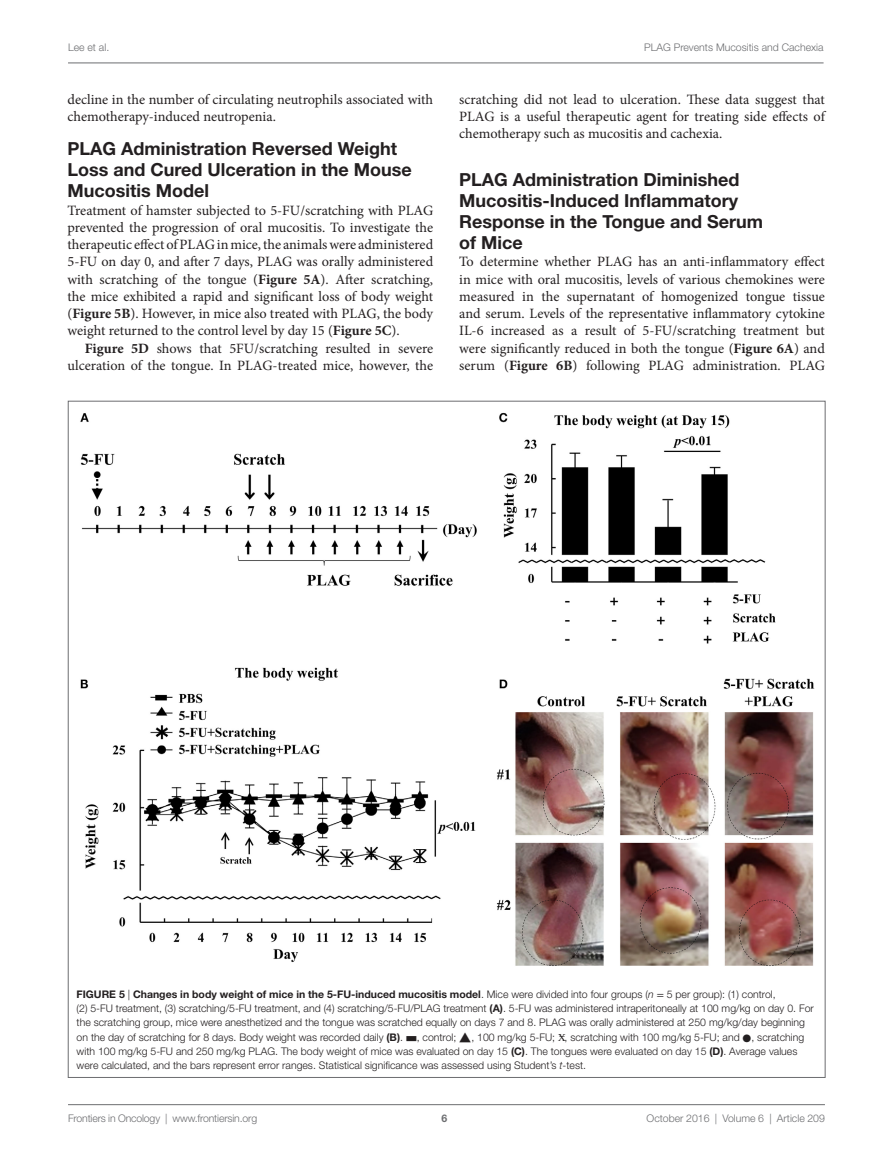
<style>
.page{position:relative;width:893px;height:1170px;background:#fff}
.page>*{position:absolute;margin:0;border:0;box-sizing:border-box;transform-origin:0 0}
.t1{font:700 18px/21px "Helvetica Neue LT Std";color:#231f20}
.t2{font:14.25px/17.2px "Minion Pro";color:#231f20;text-align:justify}
.t3{font:300 10.5px/14.2px "Helvetica Neue LT Std";color:#231f20}
.t4{font:300 10.5px "Helvetica Neue LT Std";color:#6c6d70}
.t5{font:700 10.5px "Helvetica Neue LT Std";color:#6c6d70}
.s1{font-weight:700}
.s2{font-style:italic}
.s3{font-family:"STIX General";font-weight:400}
</style>
<div class="page">
<img style="left:80px;top:412px;width:734px;height:554px">
<hr style="left:68px;top:63px;width:756px;height:1px;background:#6c6d70">
<hr style="left:68px;top:1104px;width:757px;height:1px;background:#6c6d70">
<p class="t4" style="left:68px;top:41px;width:43px">Lee et al.</p>
<p class="t4" style="left:644px;top:41px;width:181px">PLAG Prevents Mucositis and Cachexia</p>
<p class="t2" style="left:68px;top:90px;width:367px">decline in the number of circulating neutrophils associated with chemotherapy-induced neutropenia.</p>
<p class="t1" style="left:68px;top:138px;width:25px">PLAG</p>
<p class="t1" style="left:68px;top:138px;width:346px;text-indent:54px">Administration Reversed Weight<br>Loss and Cured Ulceration in the Mouse<br>Mucositis Model</p>
<p class="t2" style="left:68px;top:201px;width:367px">Treatment of hamster subjected to 5-FU/scratching with PLAG prevented the progression of oral mucositis. To investigate the therapeutic effect of PLAG in mice, the animals were administered 5-FU on day 0, and after 7 days, PLAG was orally administered with scratching of the tongue (<span class="s1">Figure 5A</span>). After scratching, the mice exhibited a rapid and significant loss of body weight (<span class="s1">Figure 5B</span>). However, in mice also treated with PLAG, the body weight returned to the control level by day 15 (<span class="s1">Figure 5C</span>).</p>
<p class="t2" style="left:68px;top:339px;width:367px;text-align:right"><span class="s1">Figure 5D</span> shows that 5FU/scratching resulted in severe ulceration of the tongue. In PLAG-treated mice, however, the</p>
<p class="t2" style="left:459px;top:90px;width:367px">scratching did not lead to ulceration. These data suggest that PLAG is a useful therapeutic agent for treating side effects of chemotherapy such as mucositis and cachexia.</p>
<p class="t1" style="left:459px;top:169px;width:25px">PLAG</p>
<p class="t1" style="left:459px;top:169px;width:306px;text-indent:54px">Administration Diminished<br>Mucositis-Induced Inflammatory<br>Response in the Tongue and Serum of Mice</p>
<p class="t2" style="left:459px;top:253px;width:367px">To determine whether PLAG has an anti-inflammatory effect in mice with oral mucositis, levels of various chemokines were measured in the supernatant of homogenized tongue tissue and serum. Levels of the representative inflammatory cytokine IL-6 increased as a result of 5-FU/scratching treatment but were significantly reduced in both the tongue (<span class="s1">Figure 6A</span>) and serum (<span class="s1">Figure 6B</span>) following PLAG administration. PLAG</p>
<p class="t3" style="left:77px;top:986px;width:739px"><span class="s1">Figure 5</span> | <span class="s1">Changes in body weight of mice in the 5-FU-induced mucositis model</span>. Mice were divided into four groups (<span class="s2">n</span> <span class="s3">=</span> 5 per group): (1) control,<br>(2) 5-FU treatment, (3) scratching/5-FU treatment, and (4) scratching/5-FU/PLAG treatment <span class="s1">(A)</span>. 5-FU was administered intraperitoneally at 100 mg/kg on day 0. For the scratching group, mice were anesthetized and the tongue was scratched equally on days 7 and 8. PLAG was orally administered at 250 mg/kg/day beginning on the day of scratching for 8 days. Body weight was recorded daily <span class="s1">(B)</span>. <span class="s3">▬</span>, control; <span class="s3">▲</span>, 100 mg/kg 5-FU; <span class="s3">X–</span>, scratching with 100 mg/kg 5-FU; and <span class="s3">●</span>, scratching with 100 mg/kg 5-FU and 250 mg/kg PLAG. The body weight of mice was evaluated on day 15 <span class="s1">(C)</span>. The tongues were evaluated on day 15 <span class="s1">(D)</span>. Average values were calculated, and the bars represent error ranges. Statistical significance was assessed using Student’s <span class="s2">t</span>-test.</p>
<p class="t4" style="left:68px;top:1111px;width:191px">Frontiers in Oncology | www.frontiersin.org</p>
<p class="t4" style="left:647px;top:1111px;width:180px">October 2016 | Volume 6 | Article 209</p>
<p class="t5" style="left:441px;top:1111px;width:7px">6</p>
</div>
